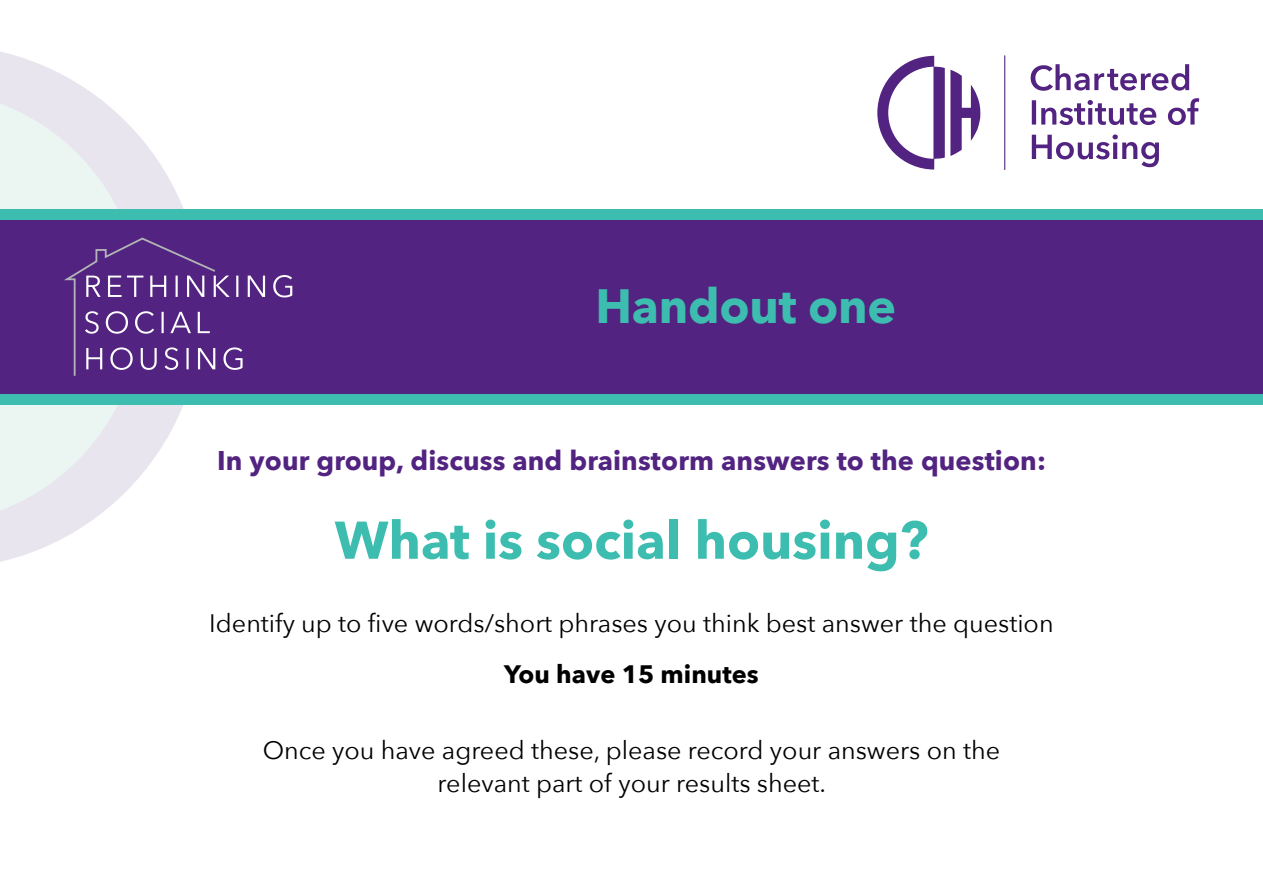
<style>
.page{position:relative;width:1263px;height:893px;background:#fff}
.page>*{position:absolute;margin:0;border:0;box-sizing:border-box;transform-origin:0 0}
.t1{font:700 52.5px "Avenir Next";color:#3dbdaf}
.t2{font:700 48px "Avenir Next";letter-spacing:-.005em;color:#3dbdaf}
.t3{font:700 27px "Avenir Next";letter-spacing:.005em;color:#522380}
.t4{font:25.2px/33px "Avenir Next";color:#000;text-align:center}
.t5{font:700 25.2px "Avenir Next";color:#000}
</style>
<div class="page">
<svg style="left:1032px;top:134px;width:127px;height:33px"></svg>
<svg style="left:1032px;top:98px;width:167px;height:27px"></svg>
<svg style="left:1031px;top:64px;width:158px;height:27px"></svg>
<svg style="left:877px;top:56px;width:103px;height:114px"></svg>
<hr style="left:1004px;top:55px;width:1px;height:115px;background:#522380">
<svg style="left:0;top:51px;width:202px;height:511px"></svg>
<svg style="left:0;top:90px;width:141px;height:434px;background:#eaeef1"></svg>
<div style="left:0;top:209px;width:1263px;height:195px;background:#3dbdaf"></div>
<div style="left:0;top:220px;width:1263px;height:174px;background:#522380"></div>
<svg style="left:64px;top:237px;width:228px;height:139px"></svg>
<h2 class="t2" style="left:595px;top:264px;width:302px">Handout one</h2>
<p class="t3" style="left:217px;top:437px;width:830px">In your group, discuss and brainstorm answers to the question:</p>
<h1 class="t1" style="left:335px;top:495px;width:595px">What is social housing?</h1>
<p class="t4" style="left:209px;top:605px;width:846px">Identify up to five words/short phrases you think best answer the question</p>
<p class="t5" style="left:504px;top:652px;width:256px">You have 15 minutes</p>
<p class="t4" style="left:263px;top:732px;width:739px">Once you have agreed these, please record your answers on the relevant part of your results sheet.</p>
</div>
